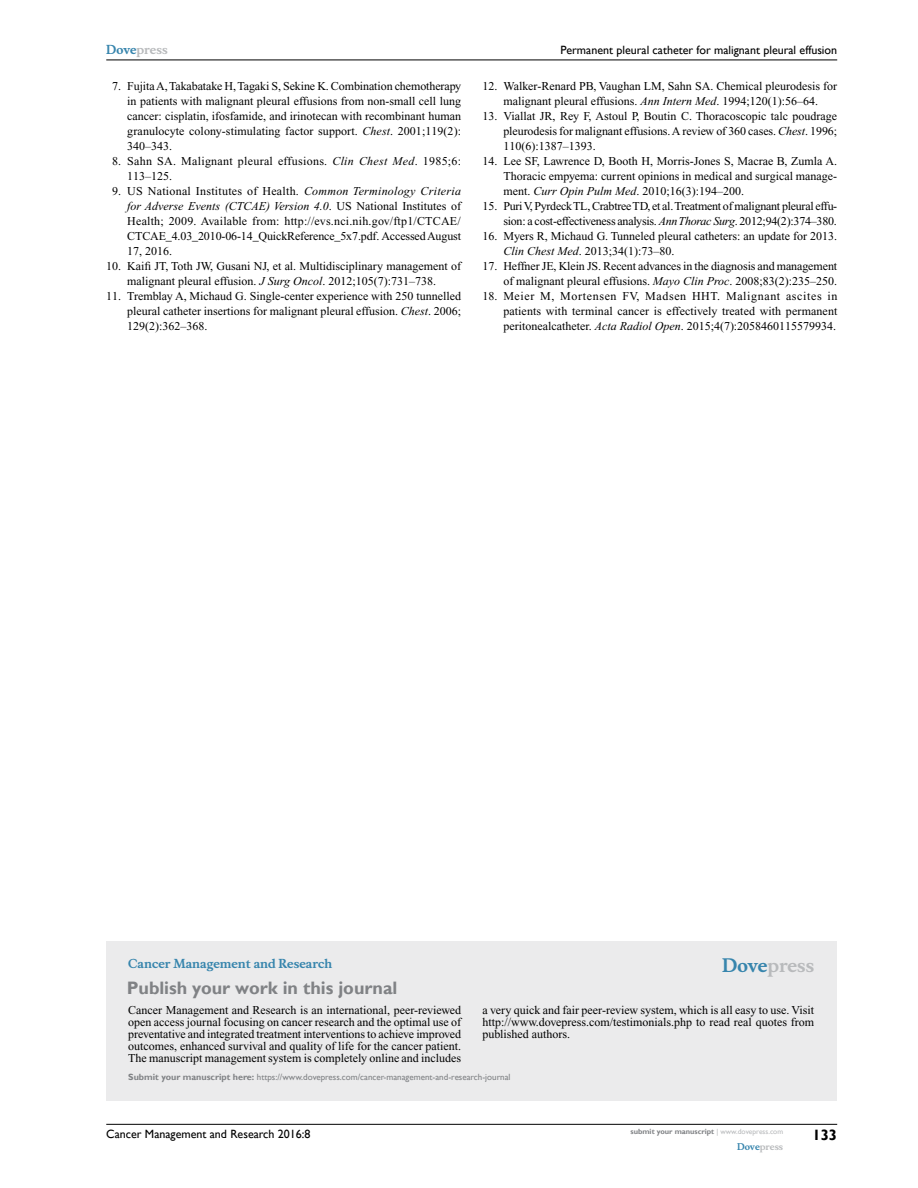
<style>
.page{position:relative;width:918px;height:1188px;background:#fff}
.page>*{position:absolute;margin:0;border:0;box-sizing:border-box;transform-origin:0 0}
.t1{font:700 18px "Gill Sans";color:#808285}
.t2{font:700 18px "Musee";color:#b8babc}
.t3{font:700 15px "Gill Sans";color:#000}
.t4{font:12px/15px "Times New Roman";color:#000;text-align:justify}
.t5{font:12px/15px "Times New Roman";letter-spacing:-.02em;color:#000;text-align:right}
.t6{font:12px "Gill Sans";color:#000}
.t7{font:12px/15px "Times New Roman";letter-spacing:.025em;color:#000}
.t8{font:700 12px "Musee";color:#3785ad}
.t9{font:700 12px "Musee";color:#b8babc}
.t10{font:9px "Gill Sans";color:#808285}
.t11{font:700 9px "Musee";color:#b8babc}
.t12{font:700 7.5px "Gill Sans";color:#808285}
.s1{color:#3785ad}
.s2{font-style:italic}
.s3{font-weight:700}
.s4{font-weight:400;color:#b8babc}
</style>
<div class="page">
<div style="left:106px;top:941px;width:731px;height:159px;background:#ebebec"></div>
<hr style="left:106px;top:1124px;width:731px;height:1px;background:#000">
<hr style="left:106px;top:60px;width:731px;height:1px;background:#000">
<p class="t9" style="left:106px;top:43px;width:63px"><span class="s1">Dove</span>press</p>
<p class="t4" style="left:127px;top:79px;width:336px;text-indent:-15px">7. Fujita A, Takabatake H, Tagaki S, Sekine K. Combination chemotherapy in patients with malignant pleural effusions from non-small cell lung cancer: cisplatin, ifosfamide, and irinotecan with recombinant human granulocyte colony-stimulating factor support. <span class="s2">Chest</span>. 2001;119(2):<br>340–343.</p>
<p class="t7" style="left:127px;top:154px;width:335px;text-indent:-15px">8. Sahn SA. Malignant pleural effusions. <span class="s2">Clin Chest Med</span>. 1985;6:<br>113–125.</p>
<p class="t4" style="left:127px;top:184px;width:335px;text-indent:-15px">9. US National Institutes of Health. <span class="s2">Common Terminology Criteria for Adverse Events (CTCAE) Version 4.0</span>. US National Institutes of Health; 2009. Available from: http://evs.nci.nih.gov/ftp1/CTCAE/ CTCAE_4.03_2010-06-14_QuickReference_5x7.pdf. Accessed August 17, 2016.</p>
<p class="t4" style="left:106px;top:259px;width:356px;text-align:center">10. Kaifi JT, Toth JW, Gusani NJ, et al. Multidisciplinary management of malignant pleural effusion. <span class="s2">J Surg Oncol</span>. 2012;105(7):731–738.</p>
<p class="t4" style="left:127px;top:289px;width:335px;text-indent:-21px">11. Tremblay A, Michaud G. Single-center experience with 250 tunnelled pleural catheter insertions for malignant pleural effusion. <span class="s2">Chest</span>. 2006; 129(2):362–368.</p>
<p class="t6" style="left:561px;top:43px;width:278px">Permanent pleural catheter for malignant pleural effusion</p>
<p class="t4" style="left:482px;top:79px;width:356px;text-align:center">12. Walker-Renard PB, Vaughan LM, Sahn SA. Chemical pleurodesis for malignant pleural effusions. <span class="s2">Ann Intern Med</span>. 1994;120(1):56–64.</p>
<p class="t4" style="left:503px;top:109px;width:335px;text-indent:-21px">13. Viallat JR, Rey F, Astoul P, Boutin C. Thoracoscopic talc poudrage pleurodesis for malignant effusions. A review of 360 cases. <span class="s2">Chest</span>. 1996; 110(6):1387–1393.</p>
<p class="t4" style="left:503px;top:154px;width:335px;text-indent:-21px">14. Lee SF, Lawrence D, Booth H, Morris-Jones S, Macrae B, Zumla A.<br>Thoracic empyema: current opinions in medical and surgical manage&shy;ment. <span class="s2">Curr Opin Pulm Med</span>. 2010;16(3):194–200.</p>
<p class="t5" style="left:482px;top:199px;width:356px">15. Puri V, Pyrdeck TL, Crabtree TD, et al. Treatment of malignant pleural effu&shy;sion: a cost-effectiveness analysis. <span class="s2">Ann Thorac Surg</span>. 2012;94(2):374–380.</p>
<p class="t4" style="left:503px;top:229px;width:335px;text-indent:-21px">16. Myers R, Michaud G. Tunneled pleural catheters: an update for 2013.<br><span class="s2">Clin Chest Med</span>. 2013;34(1):73–80.</p>
<p class="t4" style="left:482px;top:259px;width:356px;text-align:right">17. Heffner JE, Klein JS. Recent advances in the diagnosis and management of malignant pleural effusions. <span class="s2">Mayo Clin Proc</span>. 2008;83(2):235–250.</p>
<p class="t4" style="left:503px;top:289px;width:336px;text-indent:-21px">18. Meier M, Mortensen FV, Madsen HHT. Malignant ascites in patients with terminal cancer is effectively treated with permanent peritonealcatheter. <span class="s2">Acta Radiol Open</span>. 2015;4(7):2058460115579934.</p>
<p class="t8" style="left:128px;top:956px;width:206px">Cancer Management and Research</p>
<h1 class="t1" style="left:127px;top:977px;width:272px">Publish your work in this journal</h1>
<h1 class="t2" style="left:722px;top:955px;width:94px"><span class="s1">Dove</span>press</h1>
<p class="t4" style="left:128px;top:1004px;width:334px;line-height:12px">Cancer Management and Research is an international, peer-reviewed open access journal focusing on cancer research and the optimal use of preventative and integrated treatment interventions to achieve improved outcomes, enhanced survival and quality of life for the cancer patient.<br>The manuscript management system is completely online and includes</p>
<p class="t4" style="left:482px;top:1004px;width:333px;line-height:12px">a very quick and fair peer-review system, which is all easy to use. Visit http://www.dovepress.com/testimonials.php to read real quotes from published authors.</p>
<p class="t10" style="left:128px;top:1072px;width:384px"><span class="s3">Submit your manuscript here:</span> https://www.dovepress.com/cancer-management-and-research-journal</p>
<p class="t6" style="left:106px;top:1127px;width:206px">Cancer Management and Research 2016:8</p>
<p class="t12" style="left:631px;top:1127px;width:154px">submit your manuscript <span class="s4">| www.dovepress.com</span></p>
<p class="t11" style="left:737px;top:1141px;width:48px"><span class="s1">Dove</span>press</p>
<p class="t3" style="left:812px;top:1126px;width:26px">133</p>
</div>
